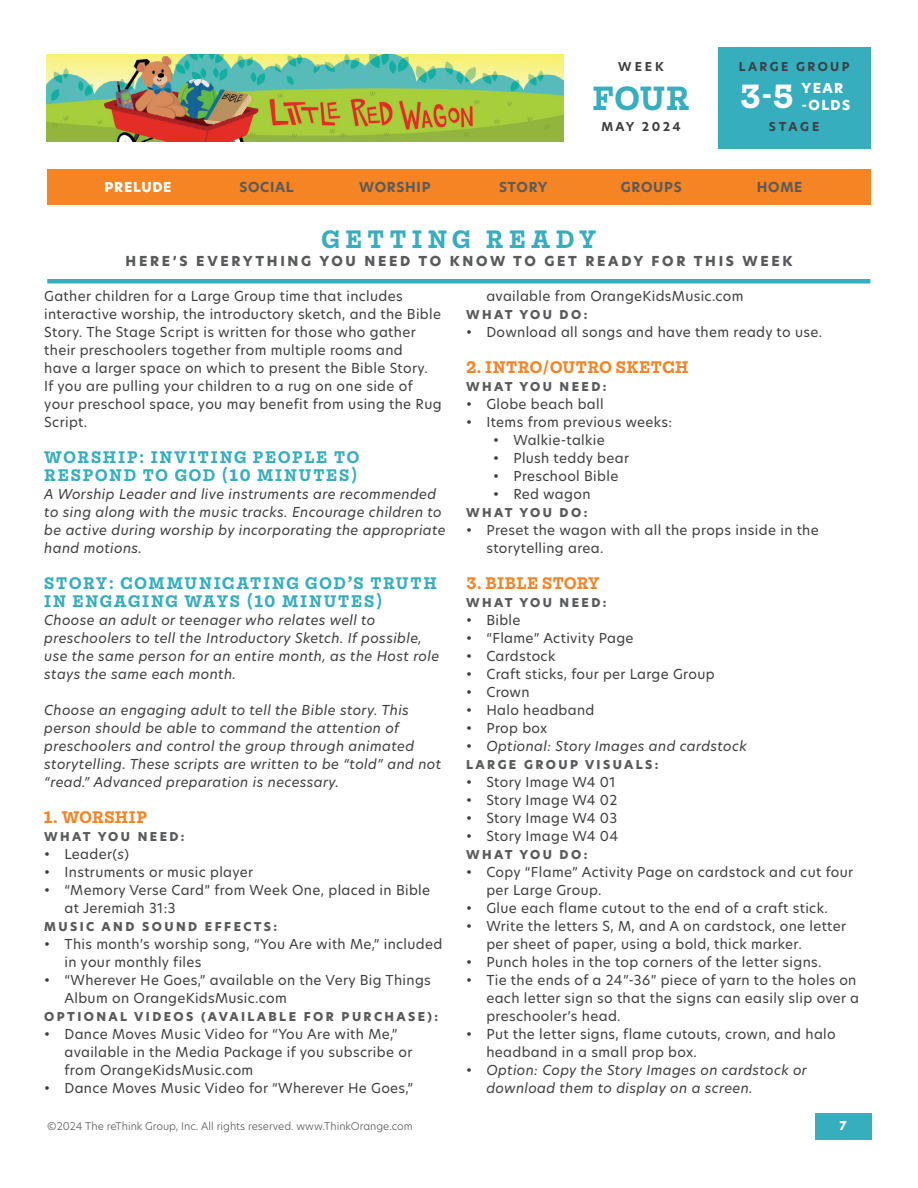
<style>
.page{position:relative;width:918px;height:1188px;background:#fff}
.page>*{position:absolute;margin:0;border:0;box-sizing:border-box;transform-origin:0 0}
.t1{font:700 36px "Mortise";color:#36aebd}
.t2{font:700 36px "Mortise";color:#fff}
.t3{font:700 27px "Mortise";letter-spacing:.2em;color:#36aebd}
.t4{font:700 18px/18px "Mortise";letter-spacing:.1em;color:#36aebd}
.t5{font:700 18px "Mortise";letter-spacing:.025em;color:#f58425}
.t6{font:13.5px/18px "New Hero";letter-spacing:.025em;color:#3e3e3f}
.t7{font:italic 13.5px/18px "New Hero";letter-spacing:.025em;color:#3e3e3f}
.t8{font:800 13.5px "New Hero";letter-spacing:.2em;color:#585a5c}
.t9{font:700 13.5px "New Hero";letter-spacing:.05em;color:#585a5c}
.t10{font:800 13.5px/16.2px "New Hero";letter-spacing:.1em;color:#fff}
.t11{font:800 13.5px "New Hero";letter-spacing:.05em;color:#fff}
.t12{font:800 12px "New Hero";letter-spacing:.2em;color:#585a5c}
.t13{font:700 12px "New Hero";letter-spacing:.2em;color:#3e3e3f}
.t14{font:800 12px "New Hero";color:#fff}
.t15{font:300 10.5px "New Hero";color:#585a5c}
.s1{font-style:italic}
.s2{font-style:normal}
</style>
<div class="page">
<img style="left:46px;top:54px;width:518px;height:88px">
<div style="left:717px;top:47px;width:154px;height:102px;background:#36aebd"></div>
<div style="left:47px;top:279px;width:823px;height:5px;background:#36aebd"></div>
<div style="left:47px;top:170px;width:824px;height:36px;background:#f58425"></div>
<div style="left:815px;top:1113px;width:57px;height:27px;background:#36aebd"></div>
<p class="t13" style="left:618px;top:59px;width:47px">WEEK</p>
<h1 class="t1" style="left:592px;top:79px;width:99px">FOUR</h1>
<p class="t13" style="left:601px;top:119px;width:81px">MAY 2024</p>
<p class="t13" style="left:739px;top:59px;width:112px">LARGE GROUP</p>
<h1 class="t2" style="left:740px;top:77px;width:55px">3-5</h1>
<p class="t10" style="left:802px;top:80px;width:50px">YEAR -OLDS</p>
<p class="t13" style="left:769px;top:119px;width:52px">STAGE</p>
<p class="t11" style="left:105px;top:177px;width:69px">PRELUDE</p>
<p class="t9" style="left:239px;top:177px;width:56px">SOCIAL</p>
<p class="t9" style="left:359px;top:177px;width:73px">WORSHIP</p>
<p class="t9" style="left:499px;top:177px;width:50px">STORY</p>
<p class="t9" style="left:621px;top:177px;width:62px">GROUPS</p>
<p class="t9" style="left:757px;top:177px;width:47px">HOME</p>
<h2 class="t3" style="left:322px;top:224px;width:276px">GETTING READY</h2>
<p class="t8" style="left:126px;top:251px;width:668px">HERE’S EVERYTHING YOU NEED TO KNOW TO GET READY FOR THIS WEEK</p>
<p class="t6" style="left:44px;top:287px;width:399px">Gather children for a Large Group time that includes interactive worship, the introductory sketch, and the Bible Story. The Stage Script is written for those who gather their preschoolers together from multiple rooms and<br>have a larger space on which to present the Bible Story.<br>If you are pulling your children to a rug on one side of your preschool space, you may benefit from using the Rug Script.</p>
<h3 class="t4" style="left:44px;top:449px;width:317px">WORSHIP: INVITING PEOPLE TO<br>RESPOND TO GOD (10 MINUTES)</h3>
<p class="t7" style="left:44px;top:485px;width:403px">A Worship Leader and live instruments are recommended to sing along with the music tracks. Encourage children to be active during worship by incorporating the appropriate hand motions.</p>
<h3 class="t4" style="left:44px;top:575px;width:394px">STORY: COMMUNICATING GOD’S TRUTH<br>IN ENGAGING WAYS (10 MINUTES)</h3>
<p class="t7" style="left:44px;top:611px;width:396px">Choose an adult or teenager who relates well to preschoolers to tell the Introductory Sketch. If possible, use the same person for an entire month, as the Host role stays the same each month.</p>
<p class="t7" style="left:44px;top:701px;width:398px">Choose an engaging adult to tell the Bible story. This person should be able to command the attention of preschoolers and control the group through animated storytelling. These scripts are written to be “told” and not “read.” Advanced preparation is necessary.</p>
<h3 class="t5" style="left:44px;top:808px;width:104px">1. WORSHIP</h3>
<p class="t12" style="left:44px;top:829px;width:142px">WHAT YOU NEED:</p>
<p class="t6" style="left:44px;top:845px;width:86px">• Leader(<span class="s1">s</span>)</p>
<p class="t6" style="left:44px;top:863px;width:211px">• Instruments or music player</p>
<p class="t6" style="left:65px;top:881px;width:367px;text-indent:-20px">• “Memory Verse Card” from Week One, placed in Bible at Jeremiah 31:3</p>
<p class="t12" style="left:44px;top:919px;width:235px">MUSIC AND SOUND EFFECTS:</p>
<p class="t6" style="left:65px;top:935px;width:379px;text-indent:-20px">• This month’s worship song, “You Are with Me,” included in your monthly files</p>
<p class="t6" style="left:65px;top:971px;width:368px;text-indent:-20px">• “Wherever He Goes,” available on the Very Big Things<br>Album on OrangeKidsMusic.com</p>
<p class="t12" style="left:44px;top:1009px;width:395px">OPTIONAL VIDEOS (AVAILABLE FOR PURCHASE):</p>
<p class="t6" style="left:65px;top:1025px;width:349px;text-indent:-20px">• Dance Moves Music Video for “You Are with Me,” available in the Media Package if you subscribe or from OrangeKidsMusic.com</p>
<p class="t6" style="left:44px;top:1079px;width:370px">• Dance Moves Music Video for “Wherever He Goes,”</p>
<p class="t15" style="left:47px;top:1118px;width:367px">©2024 The reThink Group, Inc. All rights reserved. www.ThinkOrange.com</p>
<p class="t6" style="left:486px;top:287px;width:259px">available from OrangeKidsMusic.com</p>
<p class="t12" style="left:466px;top:307px;width:123px">WHAT YOU DO:</p>
<p class="t6" style="left:466px;top:323px;width:358px">• Download all songs and have them ready to use.</p>
<h3 class="t5" style="left:466px;top:358px;width:224px">2. INTRO/OUTRO SKETCH</h3>
<p class="t12" style="left:466px;top:379px;width:142px">WHAT YOU NEED:</p>
<p class="t6" style="left:466px;top:395px;width:139px">• Globe beach ball</p>
<p class="t6" style="left:466px;top:413px;width:207px">• Items from previous weeks:</p>
<p class="t6" style="left:493px;top:431px;width:113px">• Walkie-talkie</p>
<p class="t6" style="left:493px;top:449px;width:138px">• Plush teddy bear</p>
<p class="t6" style="left:493px;top:467px;width:127px">• Preschool Bible</p>
<p class="t6" style="left:493px;top:485px;width:99px">• Red wagon</p>
<p class="t12" style="left:466px;top:505px;width:123px">WHAT YOU DO:</p>
<p class="t6" style="left:486px;top:521px;width:334px;text-indent:-20px">• Preset the wagon with all the props inside in the storytelling area.</p>
<h3 class="t5" style="left:466px;top:574px;width:135px">3. BIBLE STORY</h3>
<p class="t12" style="left:466px;top:595px;width:142px">WHAT YOU NEED:</p>
<p class="t6" style="left:466px;top:611px;width:56px">• Bible</p>
<p class="t6" style="left:466px;top:629px;width:169px">• “Flame” Activity Page</p>
<p class="t6" style="left:466px;top:647px;width:91px">• Cardstock</p>
<p class="t6" style="left:466px;top:665px;width:250px">• Craft sticks, four per Large Group</p>
<p class="t6" style="left:466px;top:683px;width:65px">• Crown</p>
<p class="t6" style="left:466px;top:701px;width:130px">• Halo headband</p>
<p class="t6" style="left:466px;top:719px;width:83px">• Prop box</p>
<p class="t7" style="left:466px;top:737px;width:282px"><span class="s2">•</span> Optional: Story Images and cardstock</p>
<p class="t12" style="left:466px;top:757px;width:194px">LARGE GROUP VISUALS:</p>
<p class="t6" style="left:466px;top:773px;width:151px">• Story Image W4 01</p>
<p class="t6" style="left:466px;top:791px;width:153px">• Story Image W4 02</p>
<p class="t6" style="left:466px;top:809px;width:153px">• Story Image W4 03</p>
<p class="t6" style="left:466px;top:827px;width:154px">• Story Image W4 04</p>
<p class="t12" style="left:466px;top:847px;width:123px">WHAT YOU DO:</p>
<p class="t6" style="left:486px;top:863px;width:368px;text-indent:-20px">• Copy “Flame” Activity Page on cardstock and cut four per Large Group.</p>
<p class="t6" style="left:466px;top:899px;width:363px">• Glue each flame cutout to the end of a craft stick.</p>
<p class="t6" style="left:486px;top:917px;width:361px;text-indent:-20px">• Write the letters S, M, and A on cardstock, one letter per sheet of paper, using a bold, thick marker.</p>
<p class="t6" style="left:466px;top:953px;width:357px">• Punch holes in the top corners of the letter signs.</p>
<p class="t6" style="left:486px;top:971px;width:374px;text-indent:-20px">• Tie the ends of a 24”-36” piece of yarn to the holes on each letter sign so that the signs can easily slip over a preschooler’s head.</p>
<p class="t6" style="left:486px;top:1025px;width:351px;text-indent:-20px">• Put the letter signs, flame cutouts, crown, and halo headband in a small prop box.</p>
<p class="t7" style="left:486px;top:1061px;width:322px;text-indent:-20px"><span class="s2">•</span> Option: Copy the Story Images on cardstock or download them to display on a screen.</p>
<p class="t14" style="left:839px;top:1117px;width:9px">7</p>
</div>
